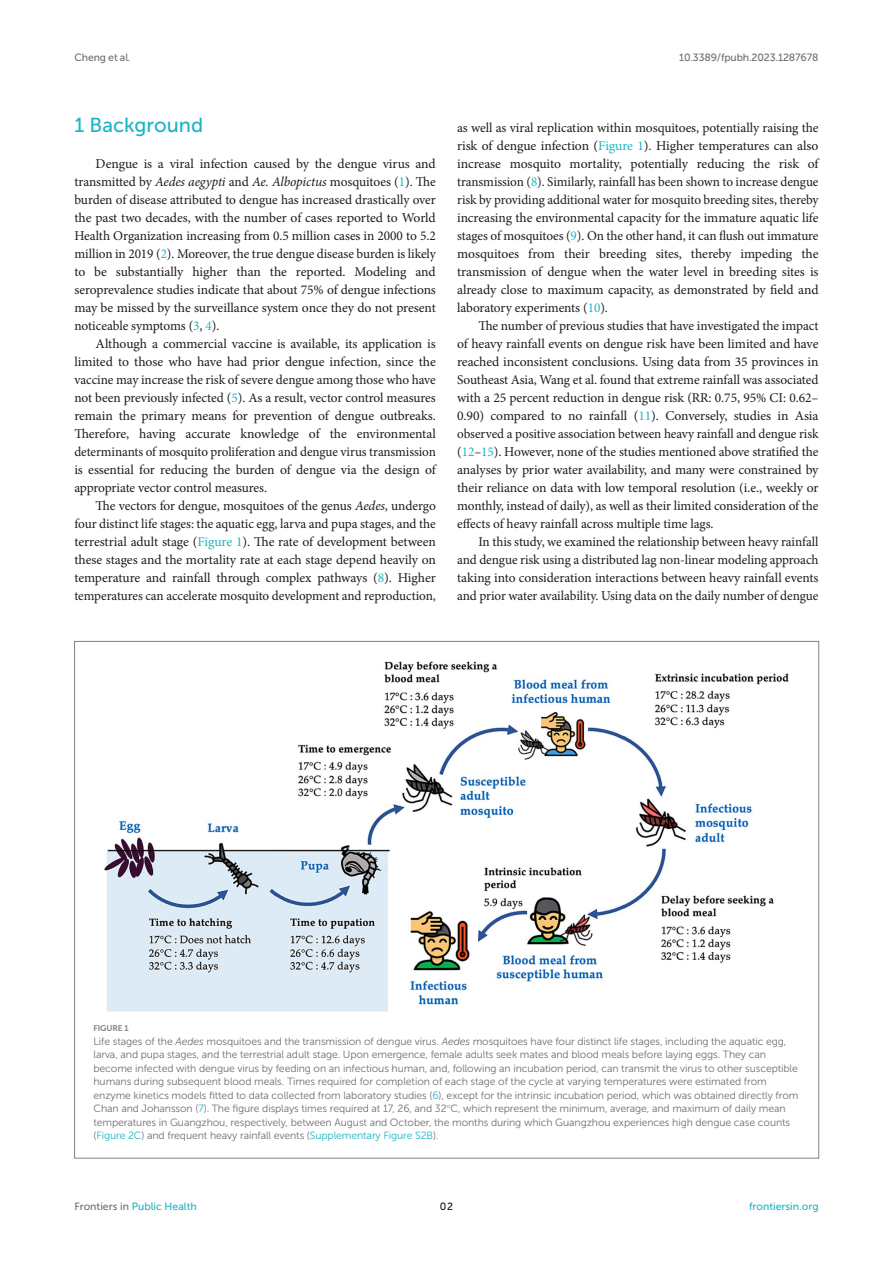
<style>
.page{position:relative;width:893px;height:1263px;background:#fff}
.page>*{position:absolute;margin:0;border:0;box-sizing:border-box;transform-origin:0 0}
.HEAD_1{font:20.25px "Museo Sans 500";color:#1db5c3}
.TEXT{font:13.5px/18px "Minion Pro";letter-spacing:-.005em;color:#1b1c1b;text-align:justify}
.TEXT_FLUSH{font:13.5px/18px "Minion Pro";letter-spacing:-.01em;color:#1b1c1b;text-align:justify}
.FIG_LEG{font:10.5px/13.5px "Museo Sans 300";letter-spacing:-.01em;color:#706f70}
.t1{font:10.5px "Museo Sans 500";color:#1db5c3}
.t2{font:10.5px "Museo Sans 500";letter-spacing:-.015em;color:#706f70}
.t3{font:10.5px "Museo Sans 500";color:#1b1c1b}
.FIG_HD{font:8.25px "Museo Sans 700";letter-spacing:-.01em;color:#7e7f7f}
.s1{font-style:italic}
.s2{color:#1db5c3}
.s3{font-family:"STIX"}
.s4{color:#706f70}
</style>
<div class="page">
<img style="left:104px;top:661px;width:685px;height:351px">
<p class="t2" style="left:74px;top:51px;width:58px">Cheng et al.</p>
<p class="t2" style="left:679px;top:51px;width:141px">10.3389/fpubh.2023.1287678</p>
<p class="HEAD_1" style="left:74px;top:114px;width:130px">1 Background</p>
<p class="TEXT_FLUSH" style="left:74px;top:155px;width:363px;text-indent:21px">Dengue is a viral infection caused by the dengue virus and transmitted by <span class="s1">Aedes aegypti</span> and <span class="s1">Ae. Albopictus</span> mosquitoes (<span class="s2">1</span>). The burden of disease attributed to dengue has increased drastically over the past two decades, with the number of cases reported to World Health Organization increasing from 0.5 million cases in 2000 to 5.2 million in 2019 (<span class="s2">2</span>). Moreover, the true dengue disease burden is likely to be substantially higher than the reported. Modeling and seroprevalence studies indicate that about 75% of dengue infections may be missed by the surveillance system once they do not present noticeable symptoms (<span class="s2">3</span>, <span class="s2">4</span>).</p>
<p class="TEXT" style="left:74px;top:335px;width:363px;text-indent:21px">Although a commercial vaccine is available, its application is limited to those who have had prior dengue infection, since the vaccine may increase the risk of severe dengue among those who have not been previously infected (<span class="s2">5</span>). As a result, vector control measures remain the primary means for prevention of dengue outbreaks.<br>Therefore, having accurate knowledge of the environmental determinants of mosquito proliferation and dengue virus transmission is essential for reducing the burden of dengue via the design of appropriate vector control measures.</p>
<p class="TEXT" style="left:74px;top:497px;width:363px;text-indent:21px">The vectors for dengue, mosquitoes of the genus <span class="s1">Aedes</span>, undergo four distinct life stages: the aquatic egg, larva and pupa stages, and the terrestrial adult stage (<span class="s2">Figure 1</span>). The rate of development between these stages and the mortality rate at each stage depend heavily on temperature and rainfall through complex pathways (<span class="s2">8</span>). Higher temperatures can accelerate mosquito development and reproduction,</p>
<p class="TEXT" style="left:457px;top:119px;width:363px">as well as viral replication within mosquitoes, potentially raising the risk of dengue infection (<span class="s2">Figure 1</span>). Higher temperatures can also increase mosquito mortality, potentially reducing the risk of transmission (<span class="s2">8</span>). Similarly, rainfall has been shown to increase dengue risk by providing additional water for mosquito breeding sites, thereby increasing the environmental capacity for the immature aquatic life stages of mosquitoes (<span class="s2">9</span>). On the other hand, it can flush out immature mosquitoes from their breeding sites, thereby impeding the transmission of dengue when the water level in breeding sites is already close to maximum capacity, as demonstrated by field and laboratory experiments (<span class="s2">10</span>).</p>
<p class="TEXT" style="left:457px;top:317px;width:363px;text-indent:21px">The number of previous studies that have investigated the impact of heavy rainfall events on dengue risk have been limited and have reached inconsistent conclusions. Using data from 35 provinces in Southeast Asia, Wang et al. found that extreme rainfall was associated with a 25 percent reduction in dengue risk (RR: 0.75, 95% CI: 0.62– 0.90) compared to no rainfall (<span class="s2">11</span>). Conversely, studies in Asia observed a positive association between heavy rainfall and dengue risk (<span class="s2">12</span>–<span class="s2">15</span>). However, none of the studies mentioned above stratified the analyses by prior water availability, and many were constrained by their reliance on data with low temporal resolution (i.e., weekly or monthly, instead of daily), as well as their limited consideration of the effects of heavy rainfall across multiple time lags.</p>
<p class="TEXT" style="left:457px;top:533px;width:363px;text-indent:21px">In this study, we examined the relationship between heavy rainfall and dengue risk using a distributed lag non-linear modeling approach taking into consideration interactions between heavy rainfall events and prior water availability. Using data on the daily number of dengue</p>
<p class="FIG_HD" style="left:94px;top:1024px;width:37px">FIGURE 1</p>
<p class="FIG_LEG" style="left:94px;top:1034px;width:706px">Life stages of the <span class="s1">Aedes</span> mosquitoes and the transmission of dengue virus. <span class="s1">Aedes</span> mosquitoes have four distinct life stages, including the aquatic egg, larva, and pupa stages, and the terrestrial adult stage. Upon emergence, female adults seek mates and blood meals before laying eggs. They can become infected with dengue virus by feeding on an infectious human, and, following an incubation period, can transmit the virus to other susceptible humans during subsequent blood meals. Times required for completion of each stage of the cycle at varying temperatures were estimated from enzyme kinetics models fitted to data collected from laboratory studies (<span class="s2">6</span>), except for the intrinsic incubation period, which was obtained directly from Chan and Johansson (<span class="s2">7</span>). The figure displays times required at 17, 26, and 32<span class="s3">°</span>C, which represent the minimum, average, and maximum of daily mean temperatures in Guangzhou, respectively, between August and October, the months during which Guangzhou experiences high dengue case counts (<span class="s2">Figure 2C</span>) and frequent heavy rainfall events (<span class="s2">Supplementary Figure S2B</span>).</p>
<p class="t1" style="left:74px;top:1200px;width:124px"><span class="s4">Frontiers in</span> Public Health</p>
<p class="t3" style="left:440px;top:1200px;width:15px">02</p>
<p class="t1" style="left:749px;top:1200px;width:71px">frontiersin.org</p>
</div>
